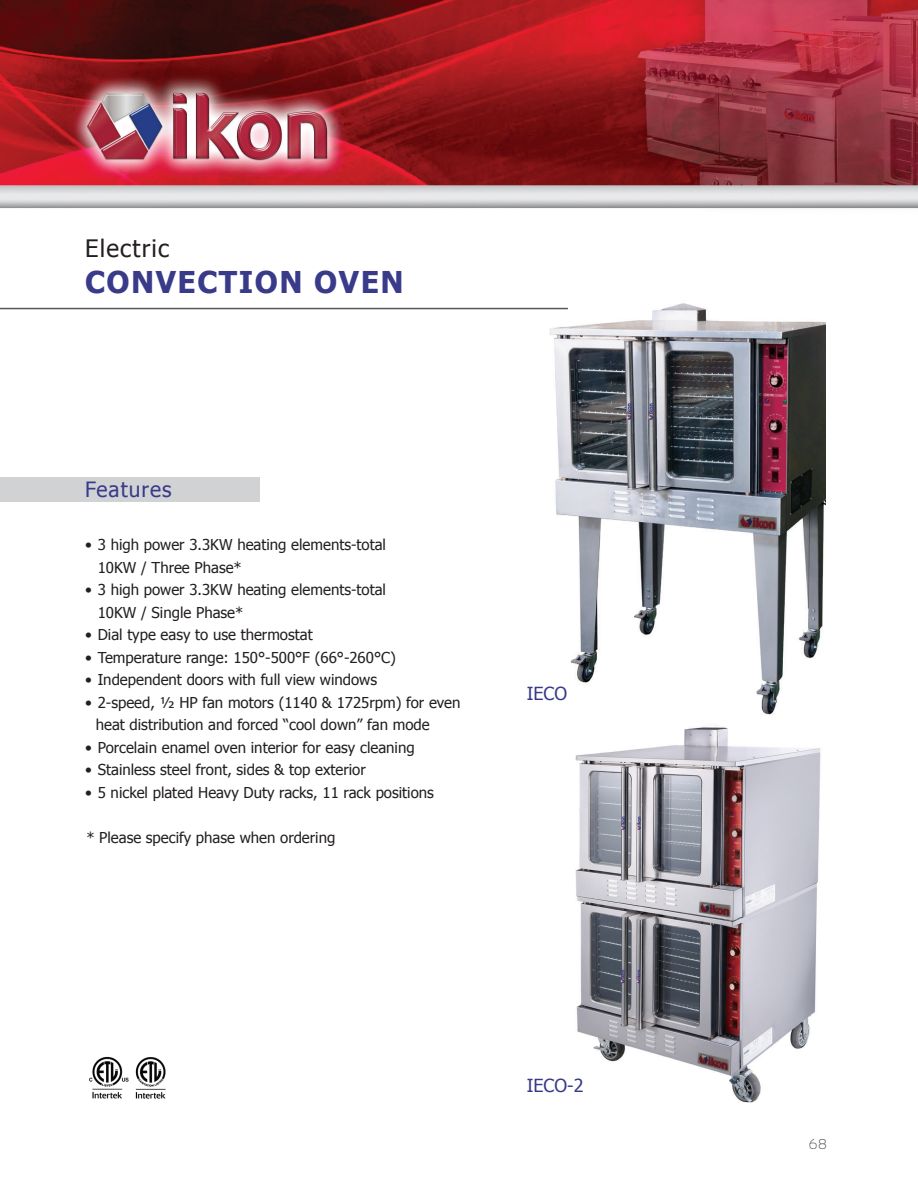
<style>
.page{position:relative;width:918px;height:1188px;background:#fff}
.page>*{position:absolute;margin:0;border:0;box-sizing:border-box;transform-origin:0 0}
.t1{font:700 30px "Tahoma";letter-spacing:.05em;color:#393a8a}
.t2{font:24px "Tahoma";letter-spacing:.05em;color:#231f20}
.t3{font:21px "Tahoma";letter-spacing:.05em;color:#393a89}
.t4{font:18px "Tahoma";color:#393a8a}
.t5{font:15px/22.5px "Tahoma";color:#231f20}
.t6{font:300 14.25px "Sansation";color:#57585a}
</style>
<div class="page">
<img style="left:0;top:0;width:918px;height:209px">
<img style="left:546px;top:303px;width:279px;height:412px">
<div style="left:0;top:477px;width:259px;height:25px;background:#d1d2d4"></div>
<hr style="left:0;top:308px;width:568px;height:1px;background:#57585a">
<img style="left:575px;top:725px;width:246px;height:378px">
<img style="left:89px;top:1056px;width:77px;height:43px">
<h2 class="t2" style="left:85px;top:232px;width:86px">Electric</h2>
<h1 class="t1" style="left:85px;top:261px;width:320px">CONVECTION OVEN</h1>
<h3 class="t3" style="left:85px;top:476px;width:88px">Features</h3>
<p class="t5" style="left:98px;top:533px;width:290px;text-indent:-13px">• 3 high power 3.3KW heating elements-total<br>10KW / Three Phase*</p>
<p class="t5" style="left:98px;top:578px;width:290px;text-indent:-13px">• 3 high power 3.3KW heating elements-total<br>10KW / Single Phase*</p>
<p class="t5" style="left:85px;top:623px;width:229px">• Dial type easy to use thermostat</p>
<p class="t5" style="left:85px;top:645px;width:312px">• Temperature range: 150°-500°F (66°-260°C)</p>
<p class="t5" style="left:85px;top:668px;width:294px">• Independent doors with full view windows</p>
<p class="t5" style="left:96px;top:690px;width:366px;text-indent:-11px">• 2-speed, ½ HP fan motors (1140 &amp; 1725rpm) for even heat distribution and forced “cool down” fan mode</p>
<p class="t5" style="left:85px;top:735px;width:331px">• Porcelain enamel oven interior for easy cleaning</p>
<p class="t5" style="left:85px;top:758px;width:282px">• Stainless steel front, sides &amp; top exterior</p>
<p class="t5" style="left:85px;top:780px;width:350px">• 5 nickel plated Heavy Duty racks, 11 rack positions</p>
<p class="t5" style="left:86px;top:825px;width:251px">* Please specify phase when ordering</p>
<p class="t4" style="left:527px;top:681px;width:42px">IECO</p>
<p class="t4" style="left:527px;top:1073px;width:58px">IECO-2</p>
<p class="t6" style="left:809px;top:1136px;width:20px">68</p>
</div>
